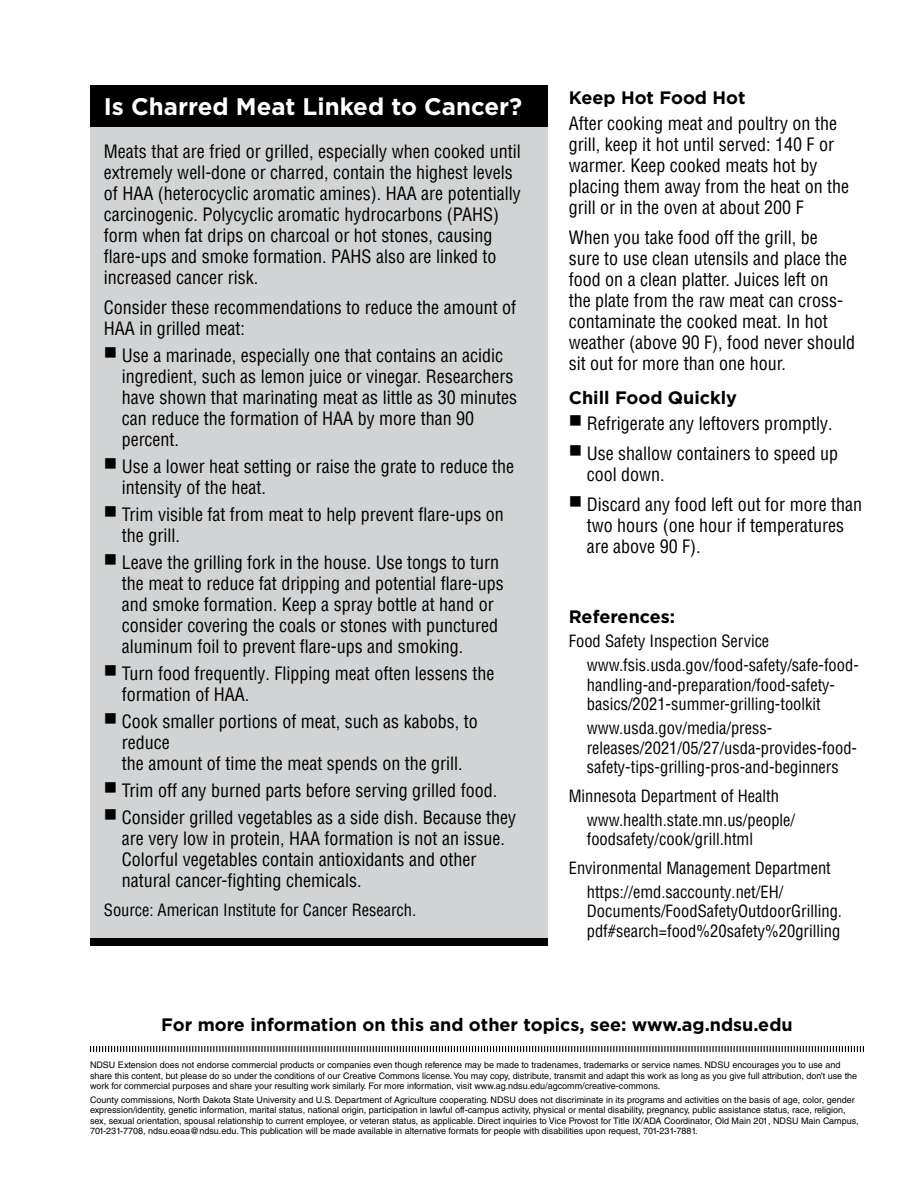
<style>
.page{position:relative;width:918px;height:1188px;background:#fff}
.page>*{position:absolute;margin:0;border:0;box-sizing:border-box;transform-origin:0 0}
.header_3{font:700 24px "Gotham";color:#fff}
.body{font:condensed 18px/21px "Helvetica LT Pro";color:#000}
.header_3-2{font:700 18px "Gotham";color:#000}
.body-2{font:condensed 16.5px/19.5px "Helvetica LT Pro";color:#000}
.header_1{font:condensed 16.5px "Helvetica LT Pro";color:#000}
.t1{font:9px/10.5px "Helvetica LT Std";color:#000}
</style>
<div class="page">
<div style="left:90px;top:86px;width:457px;height:860px;background:#000"></div>
<div style="left:90px;top:128px;width:457px;height:810px;background:#d1d3d4"></div>
<svg style="left:90px;top:1045px;width:774px;height:7px"></svg>
<p class="header_3" style="left:104px;top:90px;width:420px">Is Charred Meat Linked to Cancer?</p>
<p class="body" style="left:104px;top:141px;width:418px">Meats that are fried or grilled, especially when cooked until extremely well-done or charred, contain the highest levels of HAA (heterocyclic aromatic amines). HAA are potentially carcinogenic. Polycyclic aromatic hydrocarbons (PAHS) form when fat drips on charcoal or hot stones, causing flare-ups and smoke formation. PAHS also are linked to increased cancer risk.</p>
<p class="body" style="left:104px;top:297px;width:414px">Consider these recommendations to reduce the amount of<br>HAA in grilled meat:</p>
<p class="body" style="left:122px;top:345px;width:397px;text-indent:-18px">■ Use a marinade, especially one that contains an acidic ingredient, such as lemon juice or vinegar. Researchers have shown that marinating meat as little as 30 minutes can reduce the formation of HAA by more than 90 percent.</p>
<p class="body" style="left:122px;top:456px;width:394px;text-indent:-18px">■ Use a lower heat setting or raise the grate to reduce the intensity of the heat.</p>
<p class="body" style="left:122px;top:504px;width:384px;text-indent:-18px">■ Trim visible fat from meat to help prevent flare-ups on the grill.</p>
<p class="body" style="left:122px;top:552px;width:383px;text-indent:-18px">■ Leave the grilling fork in the house. Use tongs to turn the meat to reduce fat dripping and potential flare-ups and smoke formation. Keep a spray bottle at hand or consider covering the coals or stones with punctured aluminum foil to prevent flare-ups and smoking.</p>
<p class="body" style="left:122px;top:663px;width:374px;text-indent:-18px">■ Turn food frequently. Flipping meat often lessens the formation of HAA.</p>
<p class="body" style="left:122px;top:711px;width:357px;text-indent:-18px">■ Cook smaller portions of meat, such as kabobs, to reduce<br>the amount of time the meat spends on the grill.</p>
<p class="body" style="left:104px;top:780px;width:395px">■ Trim off any burned parts before serving grilled food.</p>
<p class="body" style="left:122px;top:807px;width:396px;text-indent:-18px">■ Consider grilled vegetables as a side dish. Because they are very low in protein, HAA formation is not an issue.<br>Colorful vegetables contain antioxidants and other natural cancer-fighting chemicals.</p>
<p class="header_1" style="left:104px;top:899px;width:314px">Source: American Institute for Cancer Research.</p>
<p class="header_3-2" style="left:569px;top:86px;width:178px">Keep Hot Food Hot</p>
<p class="body" style="left:569px;top:113px;width:282px">After cooking meat and poultry on the grill, keep it hot until served: 140 F or warmer. Keep cooked meats hot by placing them away from the heat on the grill or in the oven at about 200 F</p>
<p class="body" style="left:569px;top:227px;width:288px">When you take food off the grill, be<br>sure to use clean utensils and place the food on a clean platter. Juices left on<br>the plate from the raw meat can cross&shy;contaminate the cooked meat. In hot weather (above 90 F), food never should sit out for more than one hour.</p>
<p class="header_3-2" style="left:569px;top:386px;width:170px">Chill Food Quickly</p>
<p class="body" style="left:569px;top:413px;width:265px">■ Refrigerate any leftovers promptly.</p>
<p class="body" style="left:587px;top:443px;width:253px;text-indent:-18px">■ Use shallow containers to speed up cool down.</p>
<p class="body" style="left:587px;top:494px;width:277px;text-indent:-18px">■ Discard any food left out for more than two hours (one hour if temperatures are above 90 F).</p>
<p class="header_3-2" style="left:569px;top:605px;width:108px">References:</p>
<p class="body-2" style="left:569px;top:632px;width:202px">Food Safety Inspection Service</p>
<p class="body-2" style="left:587px;top:656px;width:274px">www.fsis.usda.gov/food-safety/safe-food&shy;handling-and-preparation/food-safety&shy;basics/2021-summer-grilling-toolkit</p>
<p class="body-2" style="left:587px;top:719px;width:272px">www.usda.gov/media/press&shy;releases/2021/05/27/usda-provides-food&shy;safety-tips-grilling-pros-and-beginners</p>
<p class="body-2" style="left:569px;top:786px;width:212px">Minnesota Department of Health</p>
<p class="body-2" style="left:587px;top:810px;width:210px">www.health.state.mn.us/people/ foodsafety/cook/grill.html</p>
<p class="body-2" style="left:569px;top:858px;width:264px">Environmental Management Department</p>
<p class="body-2" style="left:587px;top:882px;width:257px">https://emd.saccounty.net/EH/<br>Documents/FoodSafetyOutdoorGrilling. pdf#search=food%20safety%20grilling</p>
<p class="header_3-2" style="left:161px;top:1013px;width:633px">For more information on this and other topics, see: www.ag.ndsu.edu</p>
<p class="t1" style="left:90px;top:1060px;width:769px">NDSU Extension does not endorse commercial products or companies even though reference may be made to tradenames, trademarks or service names. NDSU encourages you to use and share this content, but please do so under the conditions of our Creative Commons license. You may copy, distribute, transmit and adapt this work as long as you give full attribution, don’t use the work for commercial purposes and share your resulting work similarly. For more information, visit www.ag.ndsu.edu/agcomm/creative-commons.</p>
<p class="t1" style="left:90px;top:1095px;width:770px">County commissions, North Dakota State University and U.S. Department of Agriculture cooperating. NDSU does not discriminate in its programs and activities on the basis of age, color, gender expression/identity, genetic information, marital status, national origin, participation in lawful off-campus activity, physical or mental disability, pregnancy, public assistance status, race, religion, sex, sexual orientation, spousal relationship to current employee, or veteran status, as applicable. Direct inquiries to Vice Provost for Title IX/ADA Coordinator, Old Main 201, NDSU Main Campus, 701-231-7708, ndsu.eoaa@ndsu.edu. This publication will be made available in alternative formats for people with disabilities upon request, 701-231-7881.</p>
</div>
